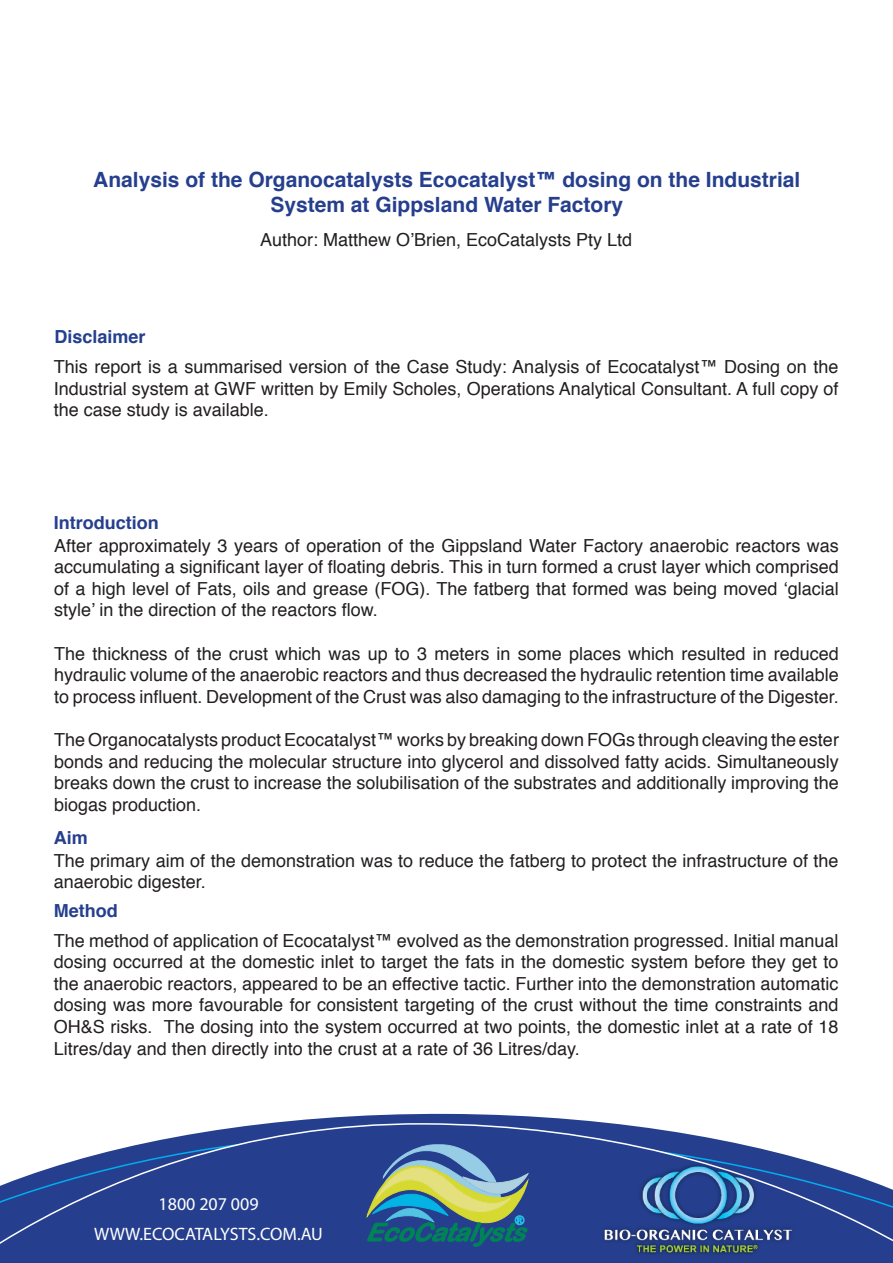
<style>
.page{position:relative;width:893px;height:1263px;background:#fff}
.page>*{position:absolute;margin:0;border:0;box-sizing:border-box;transform-origin:0 0}
.t1{font:700 21px/25.2px "Helvetica";color:#253f8e;text-align:center}
.t2{font:18px/21.6px "Helvetica";color:#231f20;text-align:justify}
.t3{font:18px/30.2px "Myriad Pro";color:#fff;text-align:center}
.t4{font:700 18px "Helvetica";color:#253f8e}
</style>
<div class="page">
<svg style="left:281px;top:1113px;width:317px;height:9px;fill:#253f8e"></svg>
<svg style="left:0;top:1122px;width:893px;height:141px;fill:#253f8e"></svg>
<svg style="left:366px;top:1145px;width:162px;height:102px;background:#59838b"></svg>
<img style="left:599px;top:1161px;width:197px;height:96px">
<p class="t1" style="left:93px;top:167px;width:709px">Analysis of the Organocatalysts Ecocatalyst™ dosing on the Industrial<br>System at Gippsland Water Factory</p>
<p class="t2" style="left:260px;top:229px;width:374px">Author: Matthew O’Brien, EcoCatalysts Pty Ltd</p>
<p class="t4" style="left:54px;top:322px;width:93px">Disclaimer</p>
<p class="t2" style="left:54px;top:356px;width:786px">This report is a summarised version of the Case Study: Analysis of Ecocatalyst™ Dosing on the Industrial system at GWF written by Emily Scholes, Operations Analytical Consultant. A full copy of the case study is available.</p>
<p class="t4" style="left:54px;top:508px;width:106px">Introduction</p>
<p class="t2" style="left:54px;top:535px;width:786px">After approximately 3 years of operation of the Gippsland Water Factory anaerobic reactors was accumulating a significant layer of floating debris. This in turn formed a crust layer which comprised of a high level of Fats, oils and grease (FOG). The fatberg that formed was being moved ‘glacial style’ in the direction of the reactors flow.</p>
<p class="t2" style="left:54px;top:643px;width:786px">The thickness of the crust which was up to 3 meters in some places which resulted in reduced hydraulic volume of the anaerobic reactors and thus decreased the hydraulic retention time available to process influent. Development of the Crust was also damaging to the infrastructure of the Digester.</p>
<p class="t2" style="left:54px;top:729px;width:786px">The Organocatalysts product Ecocatalyst™ works by breaking down FOGs through cleaving the ester bonds and reducing the molecular structure into glycerol and dissolved fatty acids. Simultaneously breaks down the crust to increase the solubilisation of the substrates and additionally improving the biogas production.</p>
<p class="t4" style="left:54px;top:823px;width:36px">Aim</p>
<p class="t2" style="left:54px;top:850px;width:786px">The primary aim of the demonstration was to reduce the fatberg to protect the infrastructure of the anaerobic digester.</p>
<p class="t4" style="left:54px;top:896px;width:65px">Method</p>
<p class="t2" style="left:54px;top:930px;width:786px">The method of application of Ecocatalyst™ evolved as the demonstration progressed. Initial manual dosing occurred at the domestic inlet to target the fats in the domestic system before they get to the anaerobic reactors, appeared to be an effective tactic. Further into the demonstration automatic dosing was more favourable for consistent targeting of the crust without the time constraints and OH&amp;S risks. The dosing into the system occurred at two points, the domestic inlet at a rate of 18<br>Litres/day and then directly into the crust at a rate of 36 Litres/day.</p>
<p class="t3" style="left:94px;top:1188px;width:230px">1800 207 009<br>WWW.ECOCATALYSTS.COM.AU</p>
</div>
